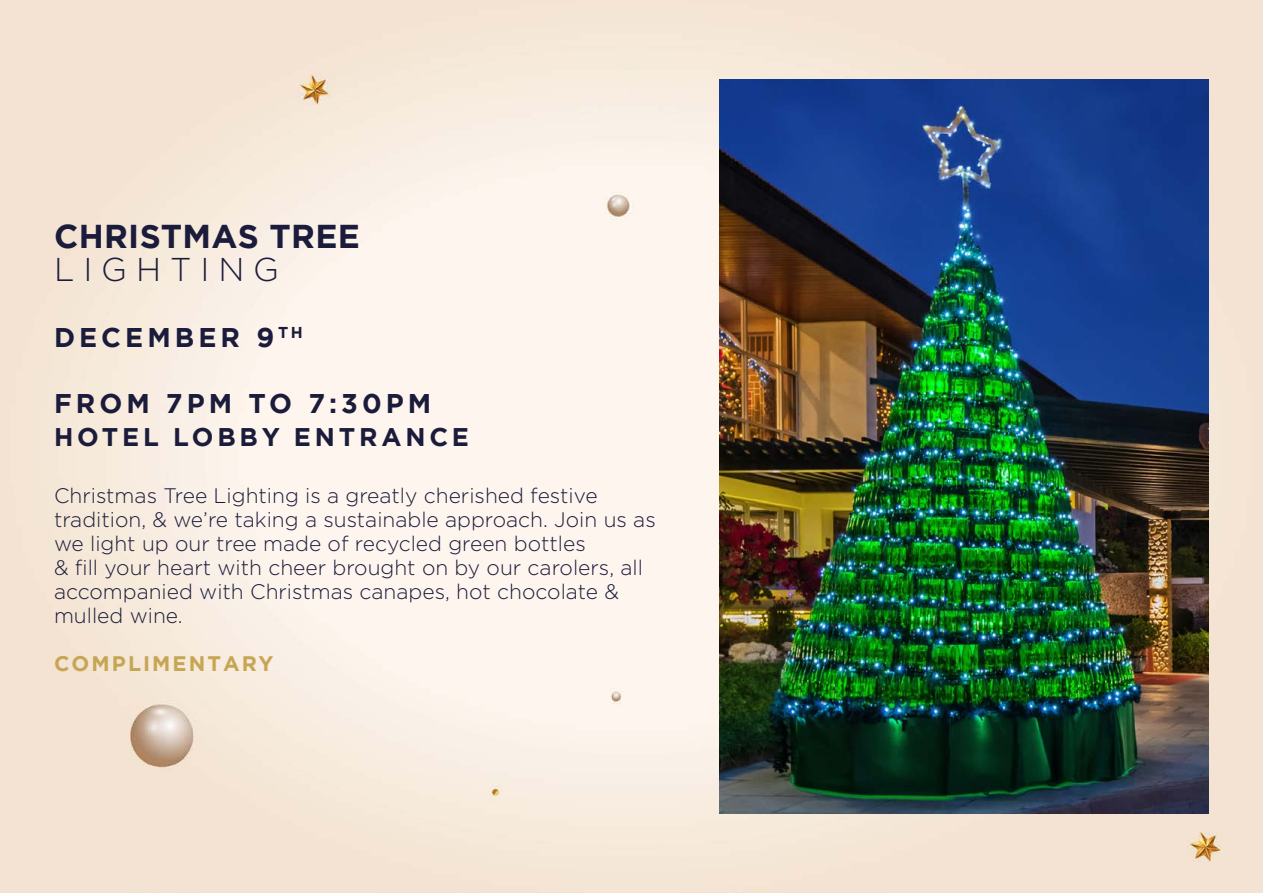
<style>
.page{position:relative;width:1263px;height:893px;background:#fff}
.page>*{position:absolute;margin:0;border:0;box-sizing:border-box;transform-origin:0 0}
.t1{font:700 33px "Gotham";letter-spacing:.01em;color:#1b1c3b}
.t2{font:300 33px "Gotham";letter-spacing:.27em;color:#1b1c3b}
.t3{font:700 27px "Gotham";letter-spacing:.15em;color:#1b1c3b}
.t4{font:700 25.5px "Gotham";letter-spacing:.15em;color:#1b1c3b}
.t5{font:300 21px/24px "Gotham";color:#1b1c3b}
.t6{font:700 21px "Gotham";letter-spacing:.1em;color:#c6a653}
</style>
<div class="page">
<img style="left:0;top:0;width:1263px;height:893px">
<img style="left:720px;top:79px;width:489px;height:735px">
<h1 class="t1" style="left:54px;top:215px;width:307px">CHRISTMAS TREE</h1>
<h1 class="t2" style="left:54px;top:249px;width:227px">LIGHTING</h1>
<p class="t3" style="left:54px;top:320px;width:250px">DECEMBER 9<sup>TH</sup></p>
<p class="t3" style="left:54px;top:386px;width:379px">FROM 7PM TO 7:30PM</p>
<p class="t4" style="left:54px;top:420px;width:417px">HOTEL LOBBY ENTRANCE</p>
<p class="t5" style="left:54px;top:483px;width:603px">Christmas Tree Lighting is a greatly cherished festive tradition, &amp; we’re taking a sustainable approach. Join us as we light up our tree made of recycled green bottles<br>&amp; fill your heart with cheer brought on by our carolers, all accompanied with Christmas canapes, hot chocolate &amp; mulled wine.</p>
<p class="t6" style="left:54px;top:650px;width:221px">COMPLIMENTARY</p>
</div>
